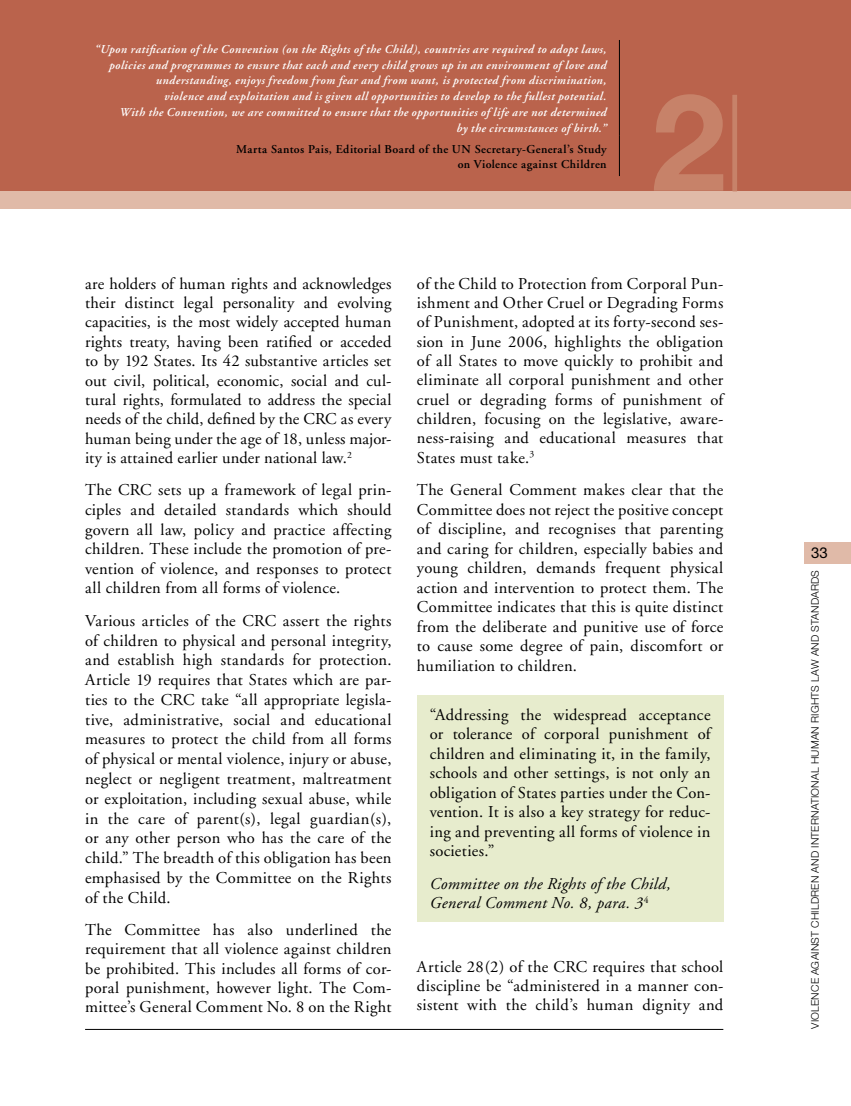
<style>
.page{position:relative;width:851px;height:1106px;background:#fff}
.page>*{position:absolute;margin:0;border:0;box-sizing:border-box;transform-origin:0 0}
.t1{font:700 135px "Helvetica Neue";color:#c78269}
.t2{font:16.5px/19.4px "Adobe Garamond";letter-spacing:.02em;color:#000;text-align:justify}
.t3{font:italic 16.5px/19.5px "Adobe Garamond";letter-spacing:.02em;color:#000}
.t4{font:15px "Helvetica Neue";color:#000}
.t5{font:italic 600 12px/15.8px "Adobe Garamond";letter-spacing:.035em;color:#fff;text-align:right}
.t6{font:600 12px/14.4px "Adobe Garamond";letter-spacing:.035em;color:#000;text-align:right}
.t7{font:300 10.5px "Helvetica Neue";letter-spacing:.02em;color:#000}
</style>
<div class="page">
<div style="left:0;top:0;width:850px;height:191px;background:#ba634c"></div>
<hr style="left:85px;top:1029px;width:638px;height:1px;background:#000">
<div style="left:804px;top:542px;width:46px;height:21px;background:#e0baa8"></div>
<div style="left:0;top:191px;width:850px;height:17px;background:#e0baa8"></div>
<div style="left:732px;top:95px;width:5px;height:96px;background:#c78269"></div>
<hr style="left:619px;top:40px;width:1px;height:96px;background:#000">
<hr style="left:619px;top:136px;width:1px;height:40px;background:#000">
<div style="left:417px;top:695px;width:306px;height:226px;background:#e7eccd"></div>
<p class="t5" style="left:95px;top:41px;width:513px">“Upon ratification of the Convention (on the Rights of the Child), countries are required to adopt laws, policies and programmes to ensure that each and every child grows up in an environment of love and understanding, enjoys freedom from fear and from want, is protected from discrimination,<br>violence and exploitation and is given all opportunities to develop to the fullest potential.<br>With the Convention, we are committed to ensure that the opportunities of life are not determined<br>by the circumstances of birth.”</p>
<p class="t6" style="left:236px;top:142px;width:372px">Marta Santos Pais, Editorial Board of the UN Secretary-General’s Study on Violence against Children</p>
<h1 class="t1" style="left:651px;top:59px;width:77px">2</h1>
<p class="t2" style="left:85px;top:274px;width:308px">are holders of human rights and acknowledges their distinct legal personality and evolving capacities, is the most widely accepted human rights treaty, having been ratified or acceded to by 192 States. Its 42 substantive articles set out civil, political, economic, social and cul&shy;tural rights, formulated to address the special needs of the child, defined by the CRC as every human being under the age of 18, unless major&shy;ity is attained earlier under national law.<sup>2</sup></p>
<p class="t2" style="left:85px;top:481px;width:308px">The CRC sets up a framework of legal prin&shy;ciples and detailed standards which should govern all law, policy and practice affecting children. These include the promotion of pre&shy;vention of violence, and responses to protect all children from all forms of violence.</p>
<p class="t2" style="left:85px;top:611px;width:308px;line-height:19.8px">Various articles of the CRC assert the rights of children to physical and personal integrity, and establish high standards for protection.<br>Article 19 requires that States which are par&shy;ties to the CRC take “all appropriate legisla&shy;tive, administrative, social and educational measures to protect the child from all forms of physical or mental violence, injury or abuse, neglect or negligent treatment, maltreatment or exploitation, including sexual abuse, while in the care of parent(s), legal guardian(s), or any other person who has the care of the child.” The breadth of this obligation has been emphasised by the Committee on the Rights of the Child.</p>
<p class="t2" style="left:85px;top:920px;width:308px">The Committee has also underlined the requirement that all violence against children be prohibited. This includes all forms of cor&shy;poral punishment, however light. The Com&shy;mittee’s General Comment No. 8 on the Right</p>
<p class="t2" style="left:417px;top:274px;width:308px">of the Child to Protection from Corporal Pun&shy;ishment and Other Cruel or Degrading Forms of Punishment, adopted at its forty-second ses&shy;sion in June 2006, highlights the obligation of all States to move quickly to prohibit and eliminate all corporal punishment and other cruel or degrading forms of punishment of children, focusing on the legislative, aware&shy;ness-raising and educational measures that States must take.<sup>3</sup></p>
<p class="t2" style="left:417px;top:480px;width:308px">The General Comment makes clear that the Committee does not reject the positive concept of discipline, and recognises that parenting and caring for children, especially babies and young children, demands frequent physical action and intervention to protect them. The Committee indicates that this is quite distinct from the deliberate and punitive use of force to cause some degree of pain, discomfort or humiliation to children.</p>
<p class="t2" style="left:429px;top:705px;width:282px">“Addressing the widespread acceptance or tolerance of corporal punishment of children and eliminating it, in the family, schools and other settings, is not only an obligation of States parties under the Con&shy;vention. It is also a key strategy for reduc&shy;ing and preventing all forms of violence in societies.”</p>
<p class="t3" style="left:429px;top:874px;width:243px">Committee on the Rights of the Child,<br>General Comment No. 8, para. 3<sup>4</sup></p>
<p class="t2" style="left:417px;top:957px;width:308px">Article 28(2) of the CRC requires that school discipline be “administered in a manner con&shy;sistent with the child’s human dignity and</p>
<p class="t4" style="left:810px;top:544px;width:9px">33</p>
<p class="t7" style="left:808px;top:1028px;width:460px;rotate:-90deg">Violence against children and international human rights law and standards</p>
</div>
